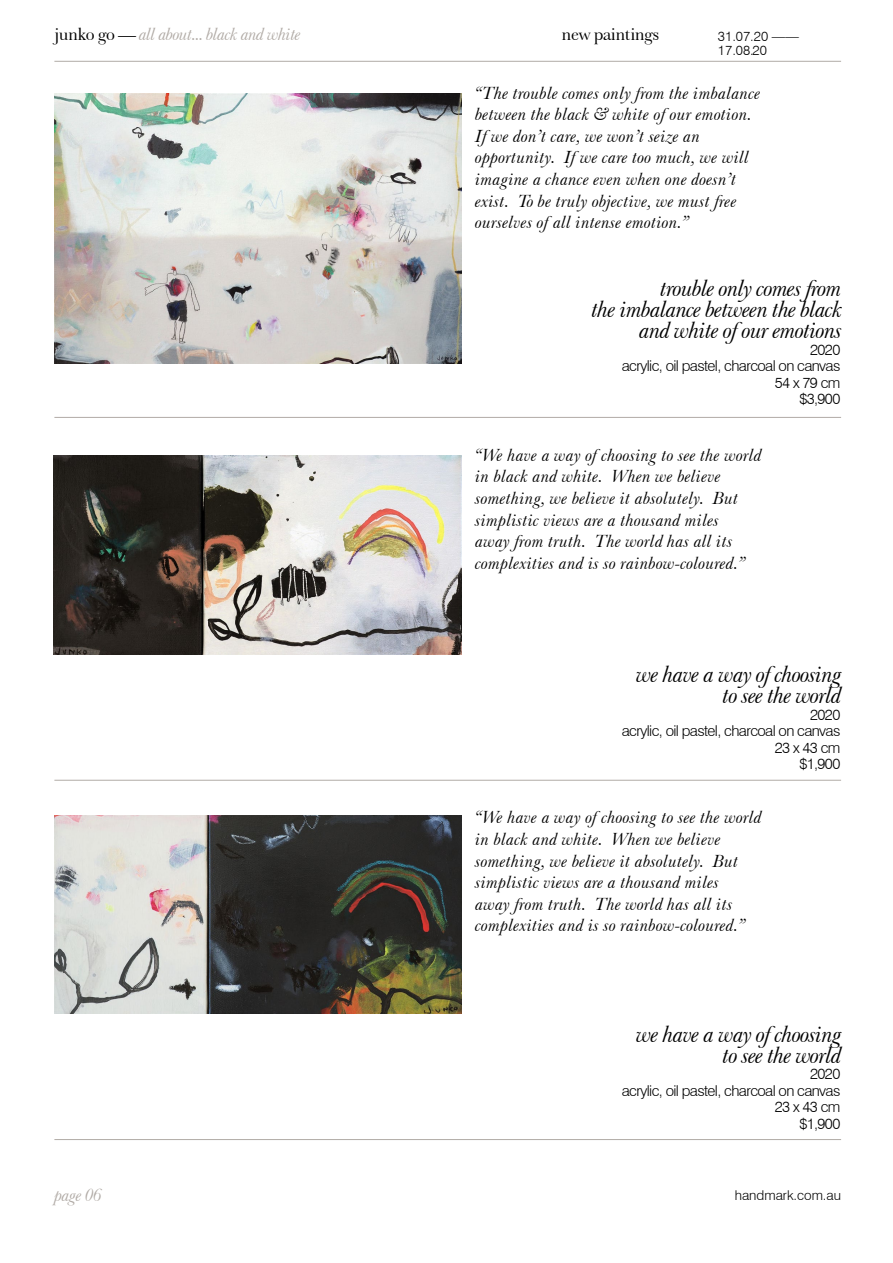
<style>
.page{position:relative;width:893px;height:1263px;background:#fff}
.page>*{position:absolute;margin:0;border:0;box-sizing:border-box;transform-origin:0 0}
.t1{font:italic 24px/21px "Baskerville No 2 BT";letter-spacing:-.04em;color:#000;text-align:right}
.t2{font:italic 18px/21.6px "Baskerville No 2 BT";color:#000}
.t3{font:italic 18px "Baskerville No 2 BT";letter-spacing:-.04em;color:#b1aba6}
.t4{font:18px "Baskerville No 2 BT";letter-spacing:-.04em;color:#000}
.t5{font:300 15px/16.5px "Swiss 721 BT";letter-spacing:-.04em;color:#000;text-align:right}
.t6{font:300 13.5px/13.5px "Swiss 721 BT";color:#000}
.s1{font-style:normal;color:#000}
</style>
<div class="page">
<hr style="left:54px;top:61px;width:787px;height:1px;background:#b1aba6">
<hr style="left:54px;top:417px;width:787px;height:1px;background:#b1aba6">
<hr style="left:54px;top:1139px;width:787px;height:1px;background:#b1aba6">
<img style="left:54px;top:456px;width:407px;height:198px">
<img style="left:54px;top:94px;width:408px;height:269px">
<hr style="left:54px;top:780px;width:787px;height:1px;background:#b1aba6">
<img style="left:54px;top:815px;width:408px;height:199px">
<p class="t3" style="left:54px;top:23px;width:248px"><span class="s1">junko go —</span> all about... black and white</p>
<p class="t4" style="left:561px;top:22px;width:100px">new paintings</p>
<p class="t6" style="left:718px;top:30px;width:82px">31.07.20 ——<br>17.08.20</p>
<p class="t2" style="left:475px;top:82px;width:287px">“The trouble comes only from the imbalance between the black &amp; white of our emotion.<br>If we don’t care, we won’t seize an opportunity. If we care too much, we will imagine a chance even when one doesn’t exist. To be truly objective, we must free ourselves of all intense emotion.”</p>
<h1 class="t1" style="left:592px;top:278px;width:253px">trouble only comes from<br>the imbalance between the black and white of our emotions</h1>
<p class="t5" style="left:622px;top:341px;width:220px">2020<br>acrylic, oil pastel, charcoal on canvas<br>54 x 79 cm<br>$3,900</p>
<p class="t2" style="left:475px;top:444px;width:288px">“We have a way of choosing to see the world in black and white. When we believe something, we believe it absolutely. But simplistic views are a thousand miles<br>away from truth. The world has all its complexities and is so rainbow-coloured.”</p>
<h1 class="t1" style="left:636px;top:664px;width:208px">we have a way of choosing to see the world</h1>
<p class="t5" style="left:622px;top:706px;width:220px">2020<br>acrylic, oil pastel, charcoal on canvas<br>23 x 43 cm<br>$1,900</p>
<p class="t2" style="left:475px;top:806px;width:288px">“We have a way of choosing to see the world in black and white. When we believe something, we believe it absolutely. But simplistic views are a thousand miles<br>away from truth. The world has all its complexities and is so rainbow-coloured.”</p>
<h1 class="t1" style="left:636px;top:1023px;width:208px">we have a way of choosing to see the world</h1>
<p class="t5" style="left:622px;top:1065px;width:220px">2020<br>acrylic, oil pastel, charcoal on canvas<br>23 x 43 cm<br>$1,900</p>
<p class="t3" style="left:54px;top:1184px;width:49px">page 06</p>
<p class="t6" style="left:735px;top:1188px;width:108px">handmark.com.au</p>
</div>
